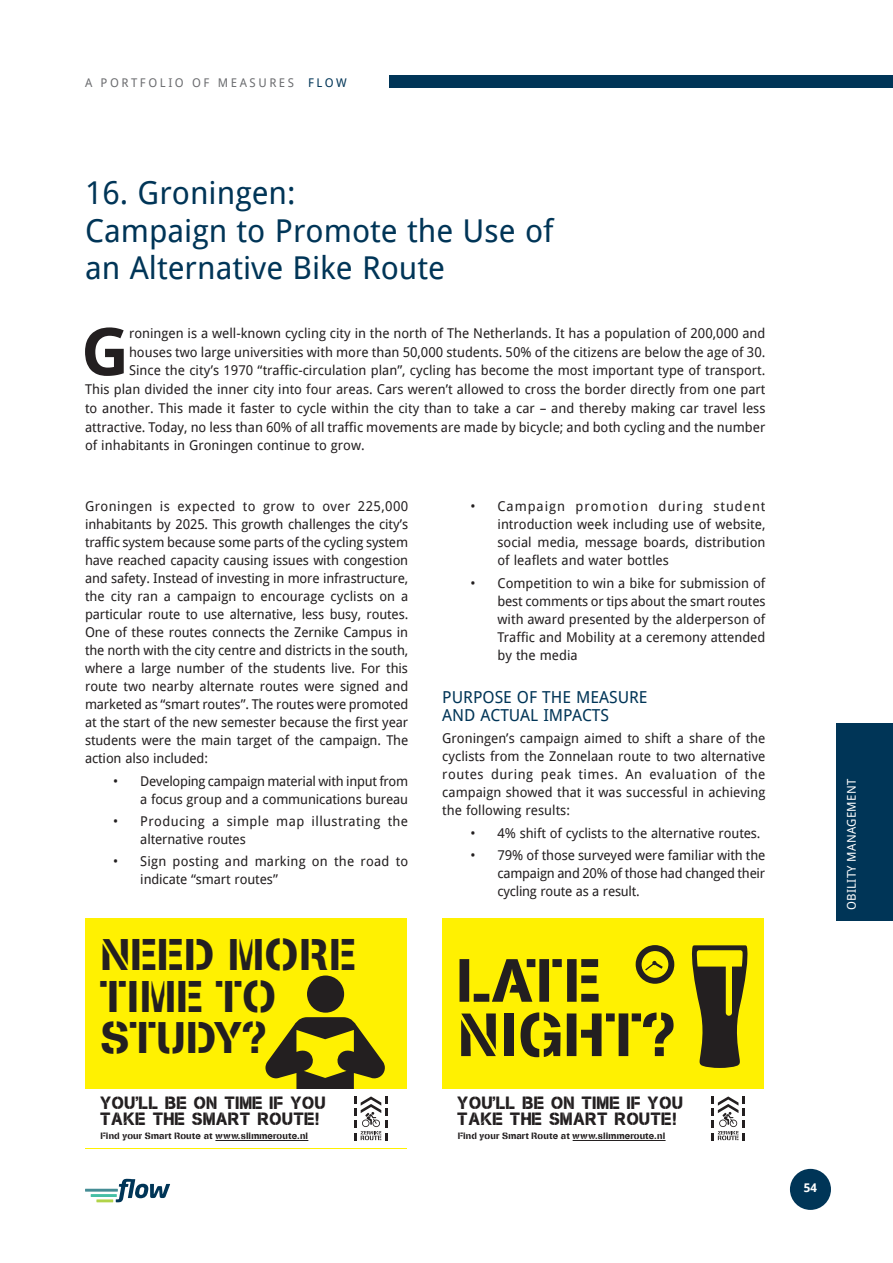
<style>
.page{position:relative;width:893px;height:1263px;background:#fff}
.page>*{position:absolute;margin:0;border:0;box-sizing:border-box;transform-origin:0 0}
.t1{font:700 66px "Droid Sans";color:#231f20}
.t2{font:60.9px/54.3px "Stencilia A";color:#231f20}
.t3{font:44.25px/41.4px "Stencilia A";color:#231f20}
.Heading_2{font:31.5px/37.5px "Droid Sans";color:#003557}
.Heading_3{font:16.5px/18px "Droid Sans";color:#003557}
.text{font:13.5px/18px "Droid Sans";color:#231f20;text-align:justify}
.text-2{font:13.5px/18px "Droid Sans";letter-spacing:-.02em;color:#231f20;text-align:right}
.text-3{font:13.5px/18px "Droid Sans";letter-spacing:.03em;color:#231f20}
.t4{font:12px "Droid Sans";letter-spacing:.215em;color:#6c6d70}
.t5{font:12px "Droid Sans";letter-spacing:.025em;color:#fff}
.t6{font:700 12px "Droid Sans";color:#fff}
.t7{font:11.55px/16px "New Stenciltfb";color:#231f20}
.t8{font:9.15px "Stencilia A";color:#231f20}
.s1{color:#003557}
.s2{font-family:"Stencilia A";font-size:17.55px}
</style>
<div class="page">
<div style="left:837px;top:723px;width:56px;height:198px;background:#003557"></div>
<div style="left:389px;top:76px;width:504px;height:12px;background:#003557"></div>
<div style="left:790px;top:1169px;width:41px;height:41px;background:#003557;border-radius:50%"></div>
<hr style="left:91px;top:1194px;width:26px;height:3px;background:#46bfa5">
<hr style="left:96px;top:1199px;width:17px;height:3px;background:#b1d349">
<hr style="left:85px;top:1189px;width:33px;height:2px;background:#458d95">
<svg style="left:116px;top:1179px;width:54px;height:23px"></svg>
<div style="left:442px;top:918px;width:321px;height:194px;background:#fff101"></div>
<svg style="left:692px;top:945px;width:56px;height:123px"></svg>
<svg style="left:636px;top:945px;width:38px;height:39px"></svg>
<div style="left:442px;top:1089px;width:321px;height:59px;background:#fff"></div>
<svg style="left:712px;top:1096px;width:33px;height:44px"></svg>
<hr style="left:573px;top:1140px;width:93px;height:1px;background:#231f20">
<div style="left:85px;top:918px;width:321px;height:230px;background:#fff101"></div>
<svg style="left:265px;top:975px;width:120px;height:114px"></svg>
<div style="left:85px;top:1089px;width:321px;height:59px;background:#fff"></div>
<svg style="left:354px;top:1096px;width:34px;height:44px"></svg>
<hr style="left:215px;top:1140px;width:93px;height:1px;background:#231f20">
<p class="t4" style="left:85px;top:75px;width:263px">A PORTFOLIO OF MEASURES <span class="s1">FLOW</span></p>
<p class="Heading_2" style="left:85px;top:173px;width:470px">16. Groningen:<br>Campaign to Promote the Use of an Alternative Bike Route</p>
<p class="t1" style="left:81px;top:305px;width:49px">G</p>
<p class="text" style="left:129px;top:323px;width:638px">roningen is a well-known cycling city in the north of The Netherlands. It has a population of 200,000 and</p>
<p class="text" style="left:129px;top:342px;width:638px">houses two large universities with more than 50,000 students. 50% of the citizens are below the age of 30.</p>
<p class="text" style="left:129px;top:361px;width:638px">Since the city’s 1970 “traffic-circulation plan”, cycling has become the most important type of transport.</p>
<p class="text" style="left:85px;top:380px;width:682px">This plan divided the inner city into four areas. Cars weren’t allowed to cross the border directly from one part</p>
<p class="text" style="left:85px;top:398px;width:682px">to another. This made it faster to cycle within the city than to take a car – and thereby making car travel less</p>
<p class="text" style="left:85px;top:417px;width:682px">attractive. Today, no less than 60% of all traffic movements are made by bicycle; and both cycling and the number</p>
<p class="text" style="left:85px;top:436px;width:281px">of inhabitants in Groningen continue to grow.</p>
<p class="text" style="left:85px;top:497px;width:325px">Groningen is expected to grow to over 225,000 inhabitants by 2025. This growth challenges the city’s traffic system because some parts of the cycling system have reached capacity causing issues with congestion and safety. Instead of investing in more infrastructure, the city ran a campaign to encourage cyclists on a particular route to use alternative, less busy, routes.<br>One of these routes connects the Zernike Campus in the north with the city centre and districts in the south, where a large number of the students live. For this route two nearby alternate routes were signed and marketed as “smart routes”. The routes were promoted at the start of the new semester because the first year students were the main target of the campaign. The action also included:</p>
<p class="text-2" style="left:113px;top:771px;width:296px">• Developing campaign material with input from a focus group and a communications bureau</p>
<p class="text-3" style="left:140px;top:812px;width:269px;text-indent:-27px">• Producing a simple map illustrating the alternative routes</p>
<p class="text" style="left:140px;top:852px;width:269px;text-indent:-27px">• Sign posting and marking on the road to indicate “smart routes”</p>
<p class="t3" style="left:100px;top:935px;width:258px">NEED MORE<br>TIME TO<br>STUDY?</p>
<p class="t7" style="left:100px;top:1097px;width:238px">YOU<sup>’</sup>LL BE ON TIME IF YOU ]<br>TAKE THE SMART ROUTE<span class="s2">!</span></p>
<p class="t8" style="left:101px;top:1131px;width:209px">Find your Smart Route at www.slimmeroute.nl</p>
<p class="text" style="left:497px;top:497px;width:269px;text-indent:-27px">• Campaign promotion during student introduction week including use of website, social media, message boards, distribution of leaflets and water bottles</p>
<p class="text" style="left:497px;top:573px;width:269px;text-indent:-27px">• Competition to win a bike for submission of best comments or tips about the smart routes with award presented by the alderperson of Traffic and Mobility at a ceremony attended by the media</p>
<p class="Heading_3" style="left:442px;top:688px;width:207px">PURPOSE OF THE MEASURE<br>AND ACTUAL IMPACTS</p>
<p class="text" style="left:442px;top:729px;width:325px">Groningen’s campaign aimed to shift a share of the cyclists from the Zonnelaan route to two alternative routes during peak times. An evaluation of the campaign showed that it was successful in achieving the following results:</p>
<p class="text" style="left:470px;top:823px;width:291px">• 4% shift of cyclists to the alternative routes.</p>
<p class="text" style="left:497px;top:846px;width:269px;text-indent:-27px">• 79% of those surveyed were familiar with the campaign and 20% of those had changed their cycling route as a result.</p>
<p class="t2" style="left:458px;top:955px;width:219px">LATE<br>NIGHT?</p>
<p class="t7" style="left:457px;top:1097px;width:238px">YOU<sup>’</sup>LL BE ON TIME IF YOU ]<br>TAKE THE SMART ROUTE<span class="s2">!</span></p>
<p class="t8" style="left:458px;top:1131px;width:209px">Find your Smart Route at www.slimmeroute.nl</p>
<p class="t5" style="left:843px;top:910px;width:133px;rotate:-90deg">OBILITY MANAGEMENT</p>
<p class="t6" style="left:804px;top:1179px;width:15px">54</p>
</div>
